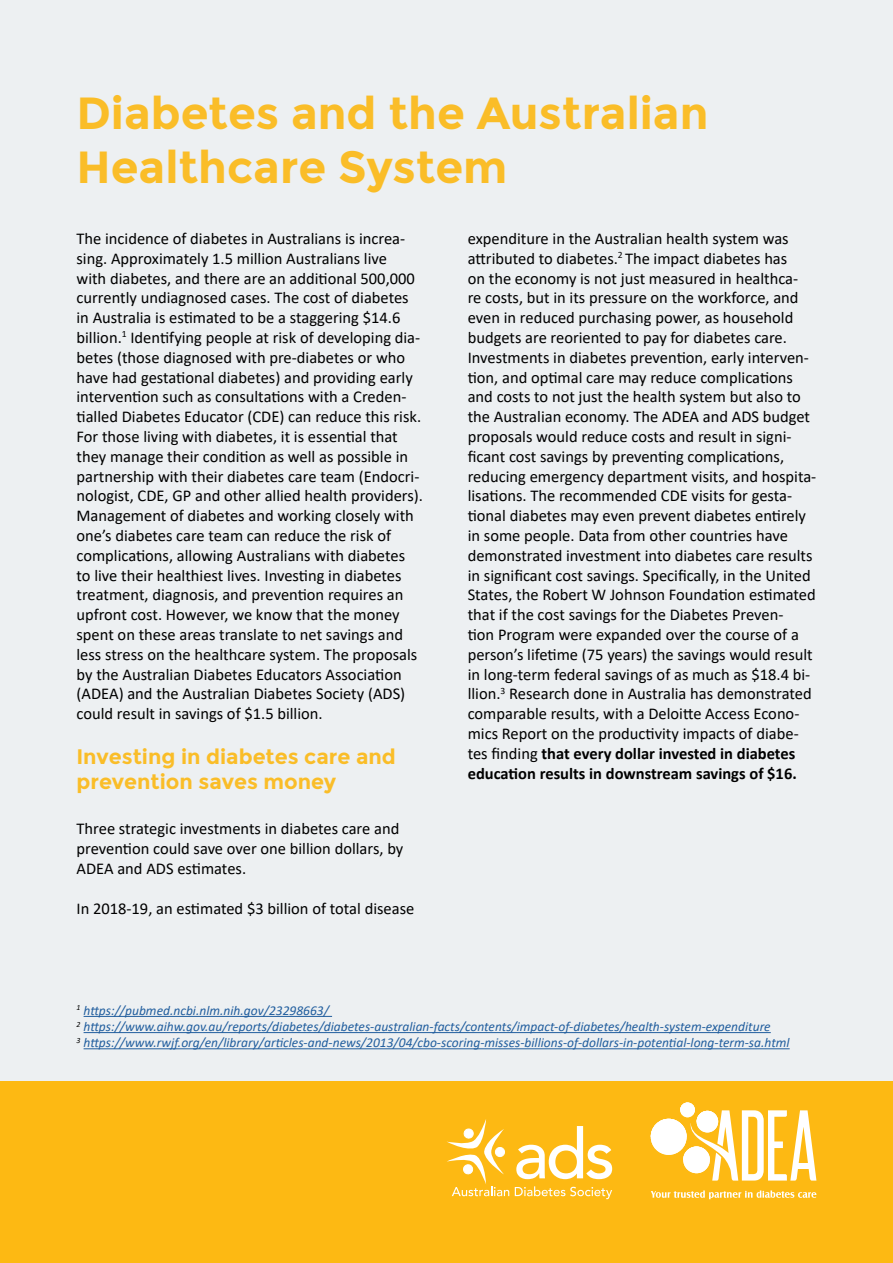
<style>
.page{position:relative;width:893px;height:1263px;background:#fff}
.page>*{position:absolute;margin:0;border:0;box-sizing:border-box;transform-origin:0 0}
.t1{font:700 45px/54px "Montserrat";color:#fabd28}
.t2{font:700 21px/25.2px "Montserrat";color:#fabd28}
.t3{font:16.5px/19.8px "Calibri";color:#000}
.t4{font:italic 13.5px/16.2px "Calibri";color:#215e9e}
.s1{font-weight:700}
</style>
<div class="page">
<div style="left:0;top:0;width:893px;height:1232px;background:#edf0f2"></div>
<div style="left:0;top:1081px;width:893px;height:182px;background:#fdb913"></div>
<hr style="left:84px;top:1016px;width:248px;height:1px;background:#215e9e">
<hr style="left:84px;top:1032px;width:687px;height:1px;background:#215e9e">
<hr style="left:84px;top:1048px;width:706px;height:1px;background:#215e9e">
<svg style="left:651px;top:1102px;width:165px;height:78px"></svg>
<svg style="left:651px;top:1190px;width:165px;height:9px"></svg>
<svg style="left:516px;top:1126px;width:96px;height:53px"></svg>
<svg style="left:515px;top:1186px;width:97px;height:13px"></svg>
<svg style="left:447px;top:1119px;width:62px;height:77px"></svg>
<h1 class="t1" style="left:77px;top:86px;width:633px">Diabetes and the Australian<br>Healthcare System</h1>
<p class="t3" style="left:77px;top:228px;width:348px">The incidence of diabetes in Australians is increa&shy;sing. Approximately 1.5 million Australians live<br>with diabetes, and there are an additional 500,000 currently undiagnosed cases. The cost of diabetes in Australia is estimated to be a staggering $14.6 billion.<sup>1</sup> Identifying people at risk of developing dia&shy;betes (those diagnosed with pre-diabetes or who have had gestational diabetes) and providing early intervention such as consultations with a Creden&shy;tialled Diabetes Educator (CDE) can reduce this risk.<br>For those living with diabetes, it is essential that they manage their condition as well as possible in partnership with their diabetes care team (Endocri&shy;nologist, CDE, GP and other allied health providers).<br>Management of diabetes and working closely with one’s diabetes care team can reduce the risk of complications, allowing Australians with diabetes to live their healthiest lives. Investing in diabetes treatment, diagnosis, and prevention requires an upfront cost. However, we know that the money spent on these areas translate to net savings and less stress on the healthcare system. The proposals by the Australian Diabetes Educators Association (ADEA) and the Australian Diabetes Society (ADS) could result in savings of $1.5 billion.</p>
<p class="t2" style="left:77px;top:744px;width:321px">Investing in diabetes care and prevention saves money</p>
<p class="t3" style="left:77px;top:819px;width:328px">Three strategic investments in diabetes care and prevention could save over one billion dollars, by<br>ADEA and ADS estimates.</p>
<p class="t3" style="left:77px;top:898px;width:339px">In 2018-19, an estimated $3 billion of total disease</p>
<p class="t3" style="left:468px;top:228px;width:350px">expenditure in the Australian health system was attributed to diabetes.<sup>2</sup> The impact diabetes has<br>on the economy is not just measured in healthca-<br>re costs, but in its pressure on the workforce, and even in reduced purchasing power, as household budgets are reoriented to pay for diabetes care.<br>Investments in diabetes prevention, early interven&shy;tion, and optimal care may reduce complications and costs to not just the health system but also to the Australian economy. The ADEA and ADS budget proposals would reduce costs and result in signi&shy;ficant cost savings by preventing complications, reducing emergency department visits, and hospita&shy;lisations. The recommended CDE visits for gesta&shy;tional diabetes may even prevent diabetes entirely in some people. Data from other countries have demonstrated investment into diabetes care results in significant cost savings. Specifically, in the United States, the Robert W Johnson Foundation estimated that if the cost savings for the Diabetes Preven-<br>tion Program were expanded over the course of a person’s lifetime (75 years) the savings would result in long-term federal savings of as much as $18.4 bi&shy;llion.<sup>3</sup> Research done in Australia has demonstrated comparable results, with a Deloitte Access Econo&shy;mics Report on the productivity impacts of diabe&shy;tes finding <span class="s1">that every dollar invested in diabetes education results in downstream savings of $16.</span></p>
<p class="t4" style="left:77px;top:1002px;width:715px"><sup>1</sup> https://pubmed.ncbi.nlm.nih.gov/23298663/<br><sup>2</sup> https://www.aihw.gov.au/reports/diabetes/diabetes-australian-facts/contents/impact-of-diabetes/health-system-expenditure<br><sup>3</sup> https://www.rwjf.org/en/library/articles-and-news/2013/04/cbo-scoring-misses-billions-of-dollars-in-potential-long-term-sa.html</p>
</div>
